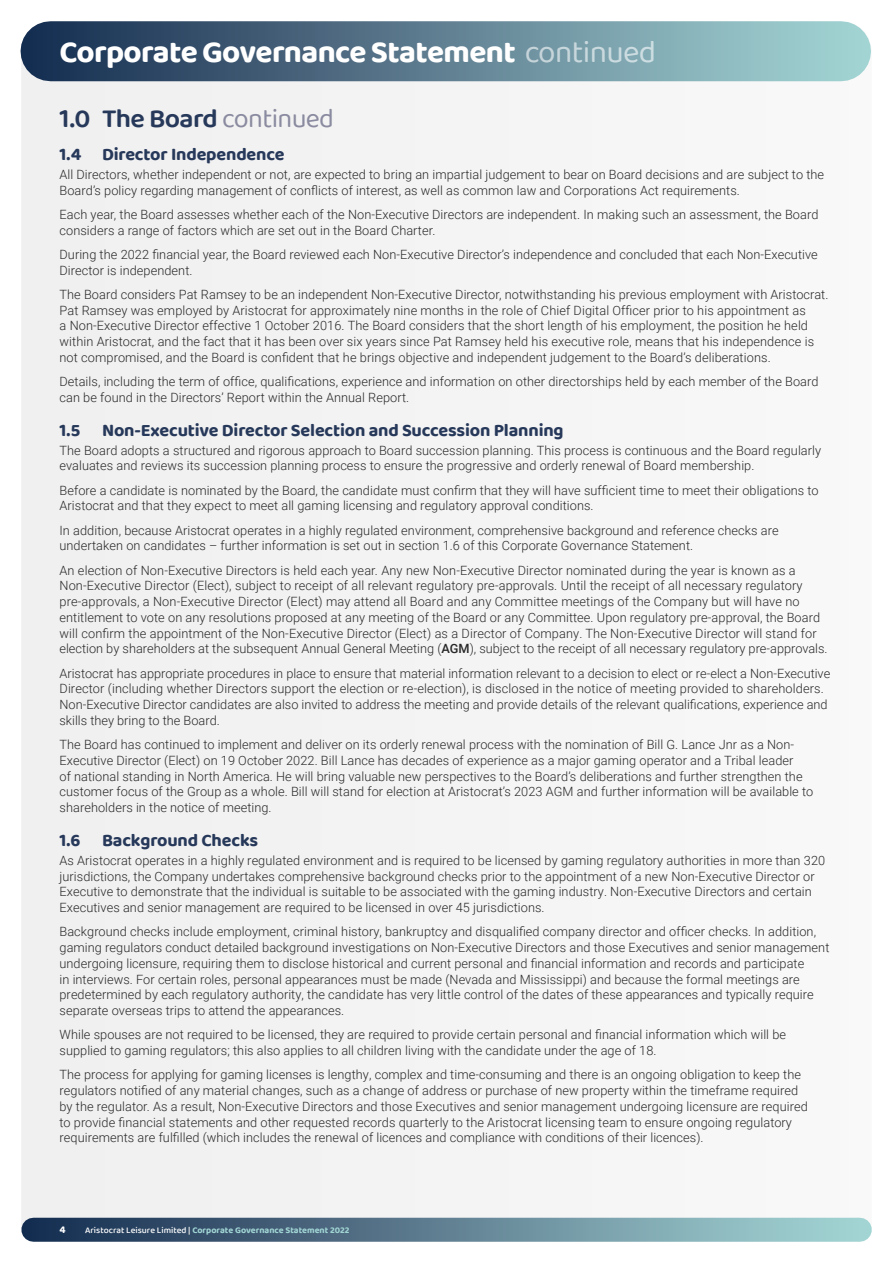
<style>
.page{position:relative;width:893px;height:1263px;background:#fff}
.page>*{position:absolute;margin:0;border:0;box-sizing:border-box;transform-origin:0 0}
.t1{font:700 31.5px "Baloo Thambi 2";letter-spacing:-.02em;color:#fff}
.t2{font:600 27px "Baloo Thambi 2";letter-spacing:-.025em;color:#27395a}
.t3{font:700 18px "Baloo Thambi 2";letter-spacing:-.01em;color:#27395a}
.t4{font:300 12.75px/15.8px "Roboto";letter-spacing:.005em;color:#292829}
.t5{font:700 10.5px "Baloo Thambi 2";color:#fff}
.t6{font:700 9px "Baloo Thambi 2";color:#a1d5d4}
.s1{font-weight:400}
.s2{font-weight:400;color:#8a8ba0}
.s3{font-weight:500}
.s4{font-weight:500;color:#fff}
</style>
<div class="page">
<div style="left:21px;top:21px;width:851px;height:1221px;background:#f4f4f4"></div>
<div style="left:51px;top:21px;width:790px;height:60px;background:linear-gradient(to right,#1b3053,#a3d2d3)"></div>
<div style="left:33px;top:1218px;width:827px;height:24px;background:linear-gradient(to right,#182c50,#a7d7d6)"></div>
<h1 class="t1" style="left:60px;top:29px;width:598px">Corporate Governance Statement <span class="s1">continued</span></h1>
<h2 class="t2" style="left:60px;top:99px;width:276px">1.0 The Board <span class="s2">continued</span></h2>
<h3 class="t3" style="left:60px;top:141px;width:226px">1.4 Director Independence</h3>
<p class="t4" style="left:60px;top:166px;width:766px">All Directors, whether independent or not, are expected to bring an impartial judgement to bear on Board decisions and are subject to the<br>Board’s policy regarding management of conflicts of interest, as well as common law and Corporations Act requirements.</p>
<p class="t4" style="left:60px;top:206px;width:760px">Each year, the Board assesses whether each of the Non-Executive Directors are independent. In making such an assessment, the Board considers a range of factors which are set out in the Board Charter.</p>
<p class="t4" style="left:60px;top:246px;width:760px">During the 2022 financial year, the Board reviewed each Non-Executive Director’s independence and concluded that each Non-Executive<br>Director is independent.</p>
<p class="t4" style="left:60px;top:286px;width:770px">The Board considers Pat Ramsey to be an independent Non-Executive Director, notwithstanding his previous employment with Aristocrat.<br>Pat Ramsey was employed by Aristocrat for approximately nine months in the role of Chief Digital Officer prior to his appointment as<br>a Non-Executive Director effective 1 October 2016. The Board considers that the short length of his employment, the position he held within Aristocrat, and the fact that it has been over six years since Pat Ramsey held his executive role, means that his independence is not compromised, and the Board is confident that he brings objective and independent judgement to the Board’s deliberations.</p>
<p class="t4" style="left:60px;top:373px;width:760px">Details, including the term of office, qualifications, experience and information on other directorships held by each member of the Board can be found in the Directors’ Report within the Annual Report.</p>
<h3 class="t3" style="left:60px;top:416px;width:506px">1.5 Non-Executive Director Selection and Succession Planning</h3>
<p class="t4" style="left:60px;top:442px;width:763px">The Board adopts a structured and rigorous approach to Board succession planning. This process is continuous and the Board regularly evaluates and reviews its succession planning process to ensure the progressive and orderly renewal of Board membership.</p>
<p class="t4" style="left:60px;top:482px;width:761px">Before a candidate is nominated by the Board, the candidate must confirm that they will have sufficient time to meet their obligations to<br>Aristocrat and that they expect to meet all gaming licensing and regulatory approval conditions.</p>
<p class="t4" style="left:60px;top:522px;width:721px">In addition, because Aristocrat operates in a highly regulated environment, comprehensive background and reference checks are undertaken on candidates – further information is set out in section 1.6 of this Corporate Governance Statement.</p>
<p class="t4" style="left:60px;top:562px;width:770px">An election of Non-Executive Directors is held each year. Any new Non-Executive Director nominated during the year is known as a Non-Executive Director (Elect), subject to receipt of all relevant regulatory pre-approvals. Until the receipt of all necessary regulatory pre-approvals, a Non-Executive Director (Elect) may attend all Board and any Committee meetings of the Company but will have no entitlement to vote on any resolutions proposed at any meeting of the Board or any Committee. Upon regulatory pre-approval, the Board will confirm the appointment of the Non-Executive Director (Elect) as a Director of Company. The Non-Executive Director will stand for election by shareholders at the subsequent Annual General Meeting (<span class="s3">AGM</span>), subject to the receipt of all necessary regulatory pre-approvals.</p>
<p class="t4" style="left:60px;top:665px;width:772px">Aristocrat has appropriate procedures in place to ensure that material information relevant to a decision to elect or re-elect a Non-Executive Director (including whether Directors support the election or re-election), is disclosed in the notice of meeting provided to shareholders.<br>Non-Executive Director candidates are also invited to address the meeting and provide details of the relevant qualifications, experience and skills they bring to the Board.</p>
<p class="t4" style="left:60px;top:736px;width:755px">The Board has continued to implement and deliver on its orderly renewal process with the nomination of Bill G. Lance Jnr as a Non-Executive Director (Elect) on 19 October 2022. Bill Lance has decades of experience as a major gaming operator and a Tribal leader<br>of national standing in North America. He will bring valuable new perspectives to the Board’s deliberations and further strengthen the customer focus of the Group as a whole. Bill will stand for election at Aristocrat’s 2023 AGM and further information will be available to shareholders in the notice of meeting.</p>
<h3 class="t3" style="left:60px;top:827px;width:200px">1.6 Background Checks</h3>
<p class="t4" style="left:60px;top:852px;width:767px">As Aristocrat operates in a highly regulated environment and is required to be licensed by gaming regulatory authorities in more than 320 jurisdictions, the Company undertakes comprehensive background checks prior to the appointment of a new Non-Executive Director or Executive to demonstrate that the individual is suitable to be associated with the gaming industry. Non-Executive Directors and certain Executives and senior management are required to be licensed in over 45 jurisdictions.</p>
<p class="t4" style="left:60px;top:923px;width:771px">Background checks include employment, criminal history, bankruptcy and disqualified company director and officer checks. In addition, gaming regulators conduct detailed background investigations on Non-Executive Directors and those Executives and senior management undergoing licensure, requiring them to disclose historical and current personal and financial information and records and participate<br>in interviews. For certain roles, personal appearances must be made (Nevada and Mississippi) and because the formal meetings are predetermined by each regulatory authority, the candidate has very little control of the dates of these appearances and typically require separate overseas trips to attend the appearances.</p>
<p class="t4" style="left:60px;top:1026px;width:728px">While spouses are not required to be licensed, they are required to provide certain personal and financial information which will be supplied to gaming regulators; this also applies to all children living with the candidate under the age of 18.</p>
<p class="t4" style="left:60px;top:1066px;width:750px">The process for applying for gaming licenses is lengthy, complex and time-consuming and there is an ongoing obligation to keep the regulators notified of any material changes, such as a change of address or purchase of new property within the timeframe required by the regulator. As a result, Non-Executive Directors and those Executives and senior management undergoing licensure are required to provide financial statements and other requested records quarterly to the Aristocrat licensing team to ensure ongoing regulatory requirements are fulfilled (which includes the renewal of licences and compliance with conditions of their licences).</p>
<p class="t5" style="left:60px;top:1222px;width:8px">4</p>
<p class="t6" style="left:85px;top:1223px;width:266px"><span class="s4">Aristocrat Leisure Limited |</span> Corporate Governance Statement 2022</p>
</div>
